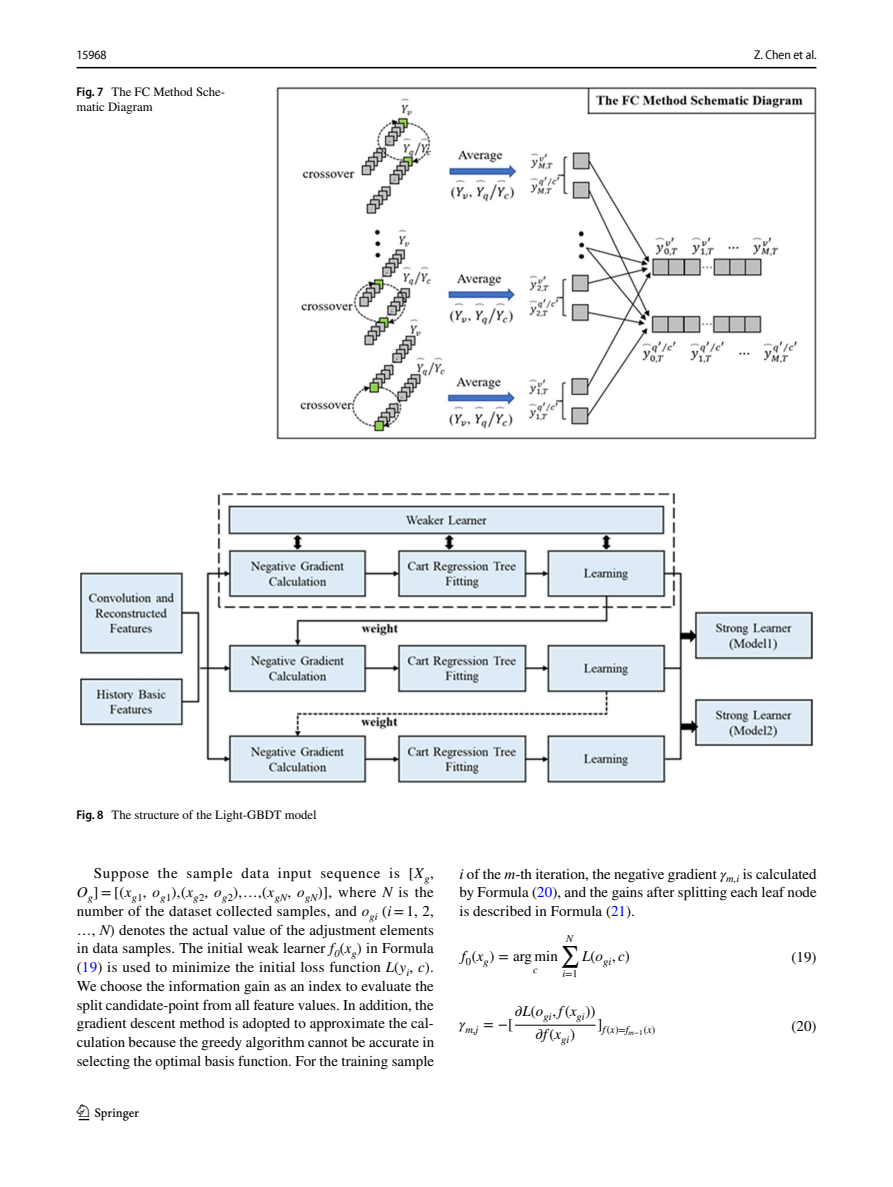
<style>
.page{position:relative;width:893px;height:1187px;background:#fff}
.page>*{position:absolute;margin:0;border:0;box-sizing:border-box;transform-origin:0 0}
.t1{font:22.5px "Springnew Regular 2";color:#000}
.t2{font:15px/18.8px "STIX";color:#000;text-align:justify}
.t3{font:15px/23.5px "STIX General Italic 39";color:#000;text-align:center}
.t4{font:15px "STIX General Regular 29";color:#000}
.t5{font:15px "STIX General Italic 38";color:#000}
.t6{font:15px "STIX Math Regular 28";color:#000}
.t7{font:15px "STIX Math Extensions Regular 10";color:#000}
.t8{font:12.75px/15px "STIX";color:#000}
.t9{font:semi-condensed 12.75px "Myriad Pro Unic";color:#000}
.t10{font:10.5px "STIX Math Regular 28";color:#000}
.t11{font:10.5px "STIX General Italic 38";color:#000}
.s1{font-family:"Myriad Pro";font-weight:600;font-stretch:semi-condensed}
.s2{font-style:italic}
.s3{color:#00f}
.s4{font-family:"STIX Math Regular 29"}
.s5{font-family:"STIX General Regular 29"}
.s6{font-family:"STIX General Italic 38"}
.s7{font-family:"STIX Math Italic 22"}
.s8{font-family:"STIX Math Regular 28"}
.s9{font-family:"STIX General Regular 30"}
.s10{font-family:"STIX General Italic 39"}
</style>
<div class="page">
<hr style="left:77px;top:67px;width:739px;height:1px;background:#000">
<hr style="left:515px;top:1024px;width:81px;height:1px;background:#000">
<img style="left:276px;top:87px;width:540px;height:353px">
<img style="left:81px;top:493px;width:731px;height:290px">
<p class="t9" style="left:76px;top:50px;width:32px">15968</p>
<p class="t9" style="left:754px;top:50px;width:64px">Z. Chen et al.</p>
<p class="t8" style="left:77px;top:85px;width:150px"><span class="s1">Fig. 7</span> The FC Method Sche&shy;matic Diagram</p>
<p class="t8" style="left:77px;top:807px;width:242px"><span class="s1">Fig. 8</span> The structure of the Light-GBDT model</p>
<p class="t2" style="left:77px;top:864px;width:359px;text-indent:17px">Suppose the sample data input sequence is [<span class="s2">X</span><sub>g</sub>, <span class="s2">O</span><sub>g</sub>] = [(<span class="s2">x</span><sub>g</sub><sub>1</sub>, <span class="s2">o</span><sub>g</sub><sub>1</sub>),(<span class="s2">x</span><sub>g</sub><sub>2</sub>, <span class="s2">o</span><sub>g</sub><sub>2</sub>),…,(<span class="s2">x</span><sub>gN</sub>, <span class="s2">o</span><sub>gN</sub>)], where <span class="s2">N</span> is the number of the dataset collected samples, and <span class="s2">o</span><sub>gi</sub> (<span class="s2">i</span>=1, 2, …, <span class="s2">N</span>) denotes the actual value of the adjustment elements in data samples. The initial weak learner <span class="s2">f</span><sub>0</sub>(<span class="s2">x</span><sub>g</sub>) in Formula (<span class="s3">19</span>) is used to minimize the initial loss function <span class="s2">L</span>(<span class="s2">y</span><sub>i</sub>, <span class="s2">c</span>).<br>We choose the information gain as an index to evaluate the split candidate-point from all feature values. In addition, the gradient descent method is adopted to approximate the cal&shy;culation because the greedy algorithm cannot be accurate in selecting the optimal basis function. For the training sample</p>
<p class="t2" style="left:459px;top:865px;width:359px"><span class="s2">i</span> of the <span class="s2">m</span>-th iteration, the negative gradient <span class="s2">γ</span><sub>m,i</sub> is calculated by Formula (<span class="s3">20</span>), and the gains after splitting each leaf node is described in Formula (<span class="s3">21</span>).</p>
<p class="t7" style="left:560px;top:933px;width:21px">∑<sup>N</sup></p>
<p class="t11" style="left:562px;top:970px;width:17px">i<span class="s4">=</span><span class="s5">1</span></p>
<p class="t4" style="left:462px;top:950px;width:98px"><span class="s6">f</span><sub>0</sub><span class="s4">(</span><span class="s6">x</span><sub>g</sub><span class="s4">) =</span> arg min</p>
<p class="t2" style="left:792px;top:948px;width:26px">(19)</p>
<p class="t11" style="left:533px;top:965px;width:6px">c</p>
<p class="t5" style="left:582px;top:950px;width:49px">L<span class="s4">(</span>o<sub>gi</sub><span class="s5">,</span> c<span class="s4">)</span></p>
<p class="t3" style="left:515px;top:1000px;width:82px"><span class="s7">𝜕</span>L<span class="s8">(</span>o<sub>gi</sub><span class="s9">,</span> f<span class="s8">(</span>x<sub>gi</sub><span class="s8">)) </span><span class="s7">𝜕</span>f<span class="s8">(</span>x<sub>gi</sub><span class="s8">)</span></p>
<p class="t10" style="left:597px;top:1025px;width:59px"><sup>]</sup><span class="s10">f</span>(<span class="s10">x</span>)=<span class="s10">f</span><sub>m</sub><sub>−</sub><sub>1</sub>(<span class="s10">x</span>)</p>
<p class="t6" style="left:459px;top:1018px;width:56px"><span class="s7">𝛾</span><sub>m</sub><sub>,</sub><sub>j</sub> = −[</p>
<p class="t2" style="left:792px;top:1017px;width:26px">(20)</p>
<h1 class="t1" style="left:79px;top:1104px;width:62px">1 3</h1>
</div>
